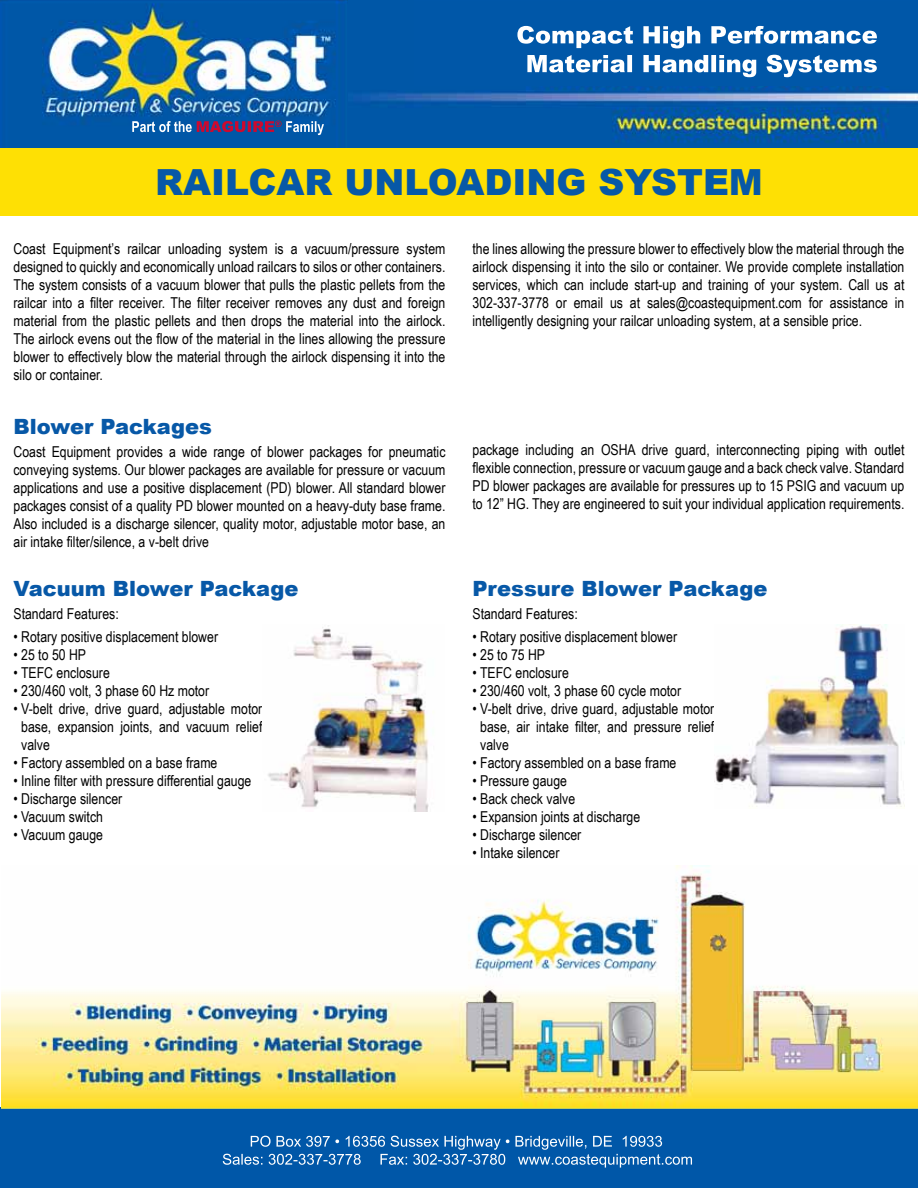
<style>
.page{position:relative;width:918px;height:1188px;background:#fff}
.page>*{position:absolute;margin:0;border:0;box-sizing:border-box;transform-origin:0 0}
.t1{font:900 36px "Arial";color:#0758a7}
.t2{font:900 21px "Arial";color:#0758a7}
.t3{font:15px/18px "Arial Narrow";color:#000;text-align:justify}
</style>
<div class="page">
<img style="left:0;top:0;width:918px;height:148px">
<div style="left:414px;top:1px;width:504px;height:85px;background:#0057a8"></div>
<img style="left:0;top:1px;width:348px;height:147px">
<img style="left:517px;top:26px;width:360px;height:18px">
<img style="left:527px;top:55px;width:350px;height:17px">
<img style="left:166px;top:121px;width:150px;height:11px">
<div style="left:0;top:1107px;width:918px;height:81px;background:#0057a8"></div>
<img style="left:260px;top:1136px;width:139px;height:11px">
<img style="left:630px;top:1136px;width:32px;height:11px">
<img style="left:223px;top:1154px;width:236px;height:11px">
<img style="left:473px;top:1154px;width:187px;height:11px">
<img style="left:2px;top:865px;width:916px;height:243px">
<div style="left:0;top:148px;width:918px;height:68px;background:#fee004"></div>
<img style="left:268px;top:625px;width:161px;height:187px">
<img style="left:714px;top:625px;width:188px;height:182px">
<h1 class="t1" style="left:155px;top:156px;width:609px">RAILCAR UNLOADING SYSTEM</h1>
<p class="t3" style="left:14px;top:239px;width:434px">Coast Equipment’s railcar unloading system is a vacuum/pressure system designed to quickly and economically unload railcars to silos or other containers.<br>The system consists of a vacuum blower that pulls the plastic pellets from the railcar into a filter receiver. The filter receiver removes any dust and foreign material from the plastic pellets and then drops the material into the airlock.<br>The airlock evens out the flow of the material in the lines allowing the pressure blower to effectively blow the material through the airlock dispensing it into the silo or container.</p>
<p class="t3" style="left:472px;top:239px;width:433px">the lines allowing the pressure blower to effectively blow the material through the airlock dispensing it into the silo or container. We provide complete installation services, which can include start-up and training of your system. Call us at 302-337-3778 or email us at sales@coastequipment.com for assistance in intelligently designing your railcar unloading system, at a sensible price.</p>
<h2 class="t2" style="left:14px;top:411px;width:200px">Blower Packages</h2>
<p class="t3" style="left:14px;top:442px;width:434px">Coast Equipment provides a wide range of blower packages for pneumatic conveying systems. Our blower packages are available for pressure or vacuum applications and use a positive displacement (PD) blower. All standard blower packages consist of a quality PD blower mounted on a heavy-duty base frame.<br>Also included is a discharge silencer, quality motor, adjustable motor base, an air intake filter/silence, a v-belt drive</p>
<h2 class="t2" style="left:14px;top:573px;width:287px">Vacuum Blower Package</h2>
<p class="t3" style="left:14px;top:604px;width:107px">Standard Features:</p>
<p class="t3" style="left:14px;top:627px;width:206px">• Rotary positive displacement blower</p>
<p class="t3" style="left:14px;top:645px;width:74px">• 25 to 50 HP</p>
<p class="t3" style="left:14px;top:663px;width:98px">• TEFC enclosure</p>
<p class="t3" style="left:14px;top:681px;width:197px">• 230/460 volt, 3 phase 60 Hz motor</p>
<p class="t3" style="left:21px;top:699px;width:243px;text-indent:-8px">• V-belt drive, drive guard, adjustable motor base, expansion joints, and vacuum relief valve</p>
<p class="t3" style="left:14px;top:753px;width:205px">• Factory assembled on a base frame</p>
<p class="t3" style="left:14px;top:771px;width:239px">• Inline filter with pressure differential gauge</p>
<p class="t3" style="left:14px;top:789px;width:110px">• Discharge silencer</p>
<p class="t3" style="left:14px;top:807px;width:91px">• Vacuum switch</p>
<p class="t3" style="left:14px;top:825px;width:91px">• Vacuum gauge</p>
<p class="t3" style="left:472px;top:440px;width:433px">package including an OSHA drive guard, interconnecting piping with outlet flexible connection, pressure or vacuum gauge and a back check valve. Standard PD blower packages are available for pressures up to 15 PSIG and vacuum up to 12” HG. They are engineered to suit your individual application requirements.</p>
<h2 class="t2" style="left:472px;top:573px;width:296px">Pressure Blower Package</h2>
<p class="t3" style="left:472px;top:604px;width:107px">Standard Features:</p>
<p class="t3" style="left:472px;top:627px;width:206px">• Rotary positive displacement blower</p>
<p class="t3" style="left:472px;top:645px;width:74px">• 25 to 75 HP</p>
<p class="t3" style="left:472px;top:663px;width:98px">• TEFC enclosure</p>
<p class="t3" style="left:472px;top:681px;width:210px">• 230/460 volt, 3 phase 60 cycle motor</p>
<p class="t3" style="left:480px;top:699px;width:236px;text-indent:-8px">• V-belt drive, drive guard, adjustable motor base, air intake filter, and pressure relief valve</p>
<p class="t3" style="left:472px;top:753px;width:205px">• Factory assembled on a base frame</p>
<p class="t3" style="left:472px;top:771px;width:96px">• Pressure gauge</p>
<p class="t3" style="left:472px;top:789px;width:104px">• Back check valve</p>
<p class="t3" style="left:472px;top:807px;width:169px">• Expansion joints at discharge</p>
<p class="t3" style="left:472px;top:825px;width:110px">• Discharge silencer</p>
<p class="t3" style="left:472px;top:843px;width:89px">• Intake silencer</p>
</div>
